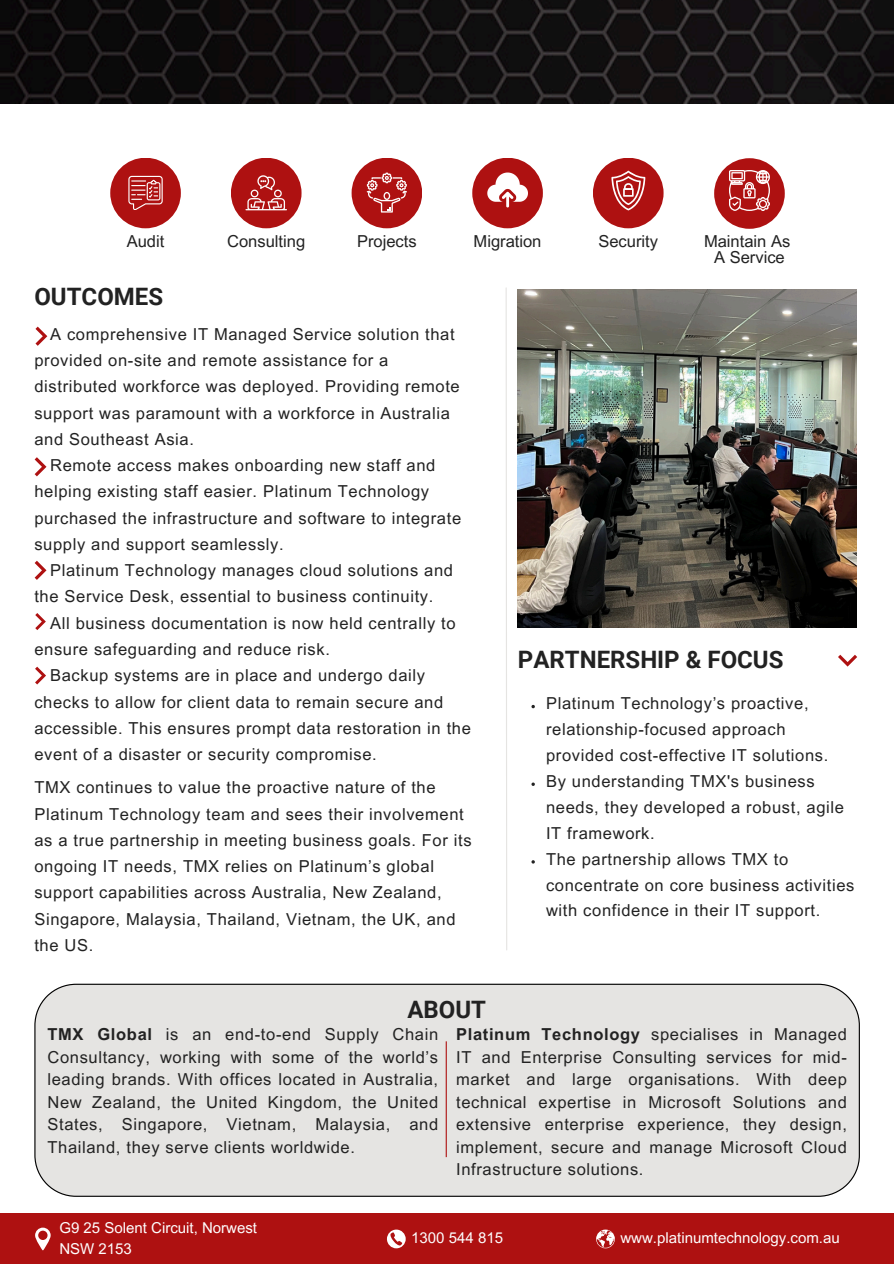
<style>
.page{position:relative;width:894px;height:1264px;background:#fff}
.page>*{position:absolute;margin:0;border:0;box-sizing:border-box;transform-origin:0 0}
.t1{font:700 24px "Roboto";color:#222}
.t2{font:16.5px/26.2px "Arial MT Pro";letter-spacing:.04em;color:#222}
.t3{font:16.5px "Arial MT Pro";color:#222}
.t4{font:15px/20.2px "Arial MT Pro";color:#fefefe}
.s1{font-weight:700}
</style>
<div class="page">
<div style="left:0;top:1213px;width:893px;height:50px;background:#ae1111"></div>
<svg style="left:596px;top:1229px;width:18px;height:19px"></svg>
<svg style="left:387px;top:1229px;width:18px;height:19px"></svg>
<svg style="left:35px;top:1227px;width:16px;height:23px"></svg>
<img style="left:0;top:0;width:893px;height:103px">
<svg style="left:35px;top:561px;width:11px;height:19px"></svg>
<svg style="left:505px;top:287px;width:2px;height:663px"></svg>
<svg style="left:35px;top:457px;width:11px;height:19px"></svg>
<svg style="left:35px;top:327px;width:12px;height:19px"></svg>
<svg style="left:35px;top:613px;width:11px;height:17px"></svg>
<div style="left:34px;top:983px;width:825px;height:213px;background:#e5e4e2"></div>
<hr style="left:445px;top:1041px;width:1px;height:116px;background:#ae1111">
<svg style="left:35px;top:666px;width:11px;height:18px"></svg>
<svg style="left:838px;top:654px;width:18px;height:12px"></svg>
<div style="left:110px;top:158px;width:71px;height:70px;background:#ae1111;border-radius:50%"></div>
<svg style="left:128px;top:176px;width:34px;height:34px"></svg>
<div style="left:472px;top:158px;width:70px;height:70px;background:#ae1111;border-radius:50%"></div>
<svg style="left:487px;top:172px;width:40px;height:35px"></svg>
<div style="left:714px;top:158px;width:70px;height:71px;background:#ae1111;border-radius:50%"></div>
<svg style="left:729px;top:170px;width:40px;height:40px"></svg>
<div style="left:231px;top:158px;width:70px;height:70px;background:#ae1111;border-radius:50%"></div>
<svg style="left:245px;top:175px;width:42px;height:35px"></svg>
<div style="left:351px;top:158px;width:71px;height:70px;background:#ae1111;border-radius:50%"></div>
<svg style="left:366px;top:173px;width:41px;height:39px"></svg>
<div style="left:592px;top:158px;width:71px;height:70px;background:#ae1111;border-radius:50%"></div>
<svg style="left:611px;top:171px;width:34px;height:39px"></svg>
<img style="left:518px;top:290px;width:338px;height:337px">
<p class="t3" style="left:227px;top:235px;width:79px">Consulting</p>
<p class="t3" style="left:357px;top:235px;width:61px">Projects</p>
<h1 class="t3" style="left:598px;top:235px;width:61px">Security</h1>
<p class="t2" style="left:127px;top:230px;width:39px">Audit</p>
<p class="t3" style="left:473px;top:235px;width:69px">Migration</p>
<p class="t3" style="left:703px;top:235px;width:88px">Maintain As</p>
<p class="t3" style="left:714px;top:251px;width:72px">A Service</p>
<p class="t1" style="left:34px;top:283px;width:130px">OUTCOMES</p>
<p class="t2" style="left:34px;top:323px;width:427px;text-indent:16px">A comprehensive IT Managed Service solution that provided on-site and remote assistance for a distributed workforce was deployed. Providing remote support was paramount with a workforce in Australia and Southeast Asia.</p>
<p class="t2" style="left:34px;top:454px;width:428px;text-indent:16px">Remote access makes onboarding new staff and helping existing staff easier. Platinum Technology purchased the infrastructure and software to integrate supply and support seamlessly.</p>
<p class="t2" style="left:34px;top:559px;width:420px;text-indent:16px">Platinum Technology manages cloud solutions and the Service Desk, essential to business continuity.</p>
<p class="t2" style="left:34px;top:612px;width:422px;text-indent:16px">All business documentation is now held centrally to ensure safeguarding and reduce risk.</p>
<p class="t2" style="left:34px;top:664px;width:438px;text-indent:16px">Backup systems are in place and undergo daily checks to allow for client data to remain secure and accessible. This ensures prompt data restoration in the event of a disaster or security compromise.</p>
<p class="t2" style="left:34px;top:776px;width:438px">TMX continues to value the proactive nature of the Platinum Technology team and sees their involvement as a true partnership in meeting business goals. For its ongoing IT needs, TMX relies on Platinum’s global support capabilities across Australia, New Zealand, Singapore, Malaysia, Thailand, Vietnam, the UK, and the US.</p>
<p class="t1" style="left:518px;top:645px;width:267px">PARTNERSHIP &amp; FOCUS</p>
<p class="t2" style="left:546px;top:692px;width:284px;line-height:25.8px">Platinum Technology’s proactive, relationship-focused approach provided cost-effective IT solutions.</p>
<p class="t2" style="left:546px;top:770px;width:299px;line-height:25.8px">By understanding TMX's business needs, they developed a robust, agile<br>IT framework.</p>
<p class="t2" style="left:546px;top:848px;width:310px">The partnership allows TMX to concentrate on core business activities with confidence in their IT support.</p>
<p class="t1" style="left:407px;top:996px;width:80px">ABOUT</p>
<p class="t2" style="left:456px;top:1025px;width:392px;line-height:22.5px;text-align:justify"><span class="s1">Platinum Technology</span> specialises in Managed IT and Enterprise Consulting services for mid&shy;market and large organisations. With deep technical expertise in Microsoft Solutions and extensive enterprise experience, they design, implement, secure and manage Microsoft Cloud Infrastructure solutions.</p>
<p class="t2" style="left:47px;top:1025px;width:392px;line-height:22.5px;text-align:justify"><span class="s1">TMX Global</span> is an end-to-end Supply Chain Consultancy, working with some of the world’s leading brands. With offices located in Australia, New Zealand, the United Kingdom, the United States, Singapore, Vietnam, Malaysia, and Thailand, they serve clients worldwide.</p>
<p class="t4" style="left:59px;top:1219px;width:199px">G9 25 Solent Circuit, Norwest<br>NSW 2153</p>
<p class="t4" style="left:411px;top:1229px;width:93px">1300 544 815</p>
<p class="t4" style="left:620px;top:1229px;width:221px">www.platinumtechnology.com.au</p>
</div>
